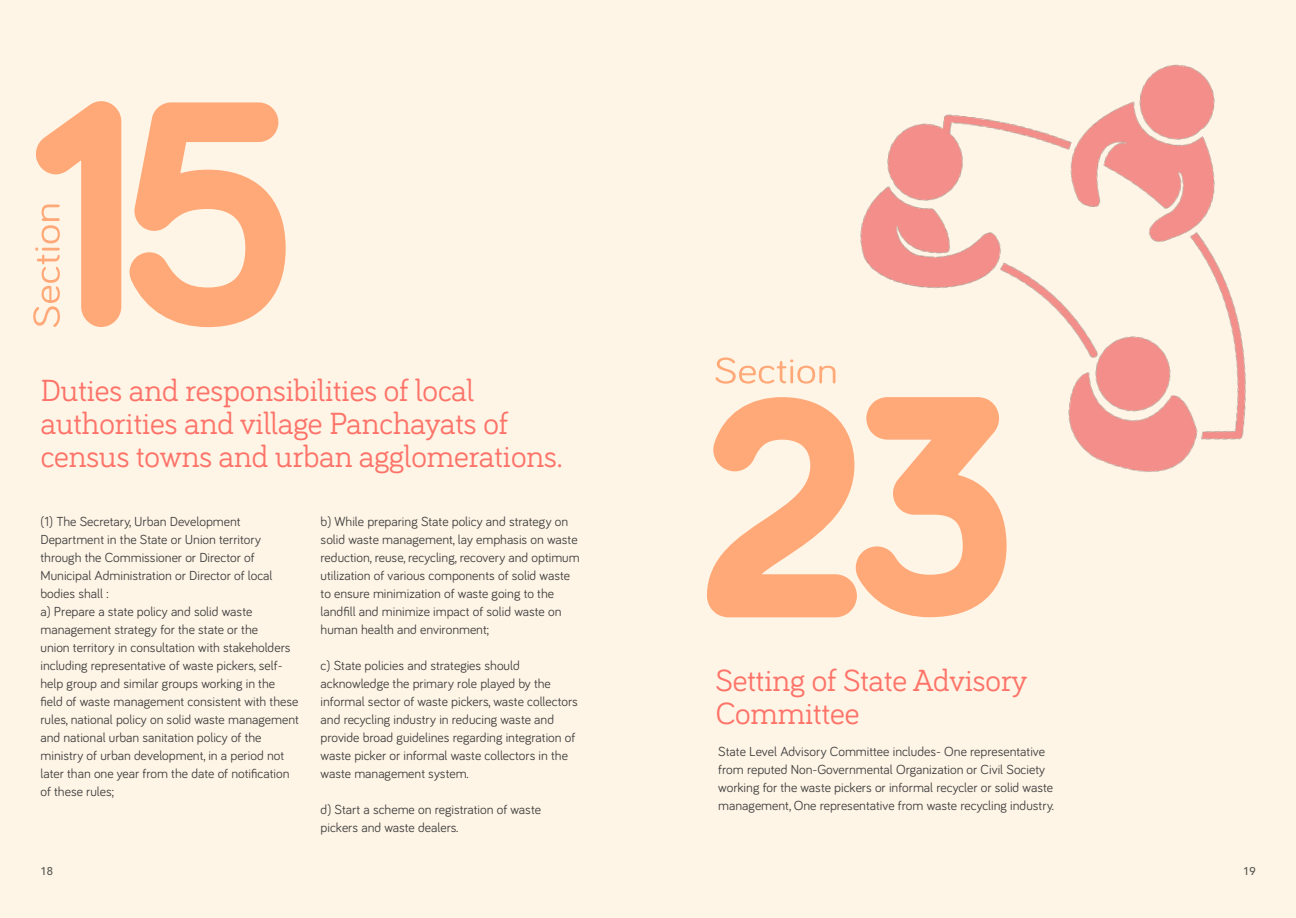
<style>
.page{position:relative;width:1296px;height:918px;background:#fff}
.page>*{position:absolute;margin:0;border:0;box-sizing:border-box;transform-origin:0 0}
.t1{font:31.5px/33px "Bariol Serif";letter-spacing:-.02em;color:#fd7369}
.t2{font:13.5px/18px "Bariol";color:#424242}
.t3{font:500 11.25px "Avenir";color:#53544f}
</style>
<div class="page">
<div style="left:0;top:0;width:648px;height:918px;background:#fff5e6"></div>
<svg style="left:33px;top:101px;width:253px;height:227px"></svg>
<div style="left:643px;top:0;width:653px;height:918px;background:#fff5e6"></div>
<svg style="left:707px;top:357px;width:300px;height:261px"></svg>
<img style="left:816px;top:64px;width:430px;height:434px">
<h1 class="t1" style="left:40px;top:372px;width:524px">Duties and responsibilities of local authorities and village Panchayats of census towns and urban agglomerations.</h1>
<p class="t2" style="left:40px;top:512px;width:260px">(1) The Secretary, Urban Development Department in the State or Union territory through the Commissioner or Director of Municipal Administration or Director of local bodies shall :<br>a) Prepare a state policy and solid waste management strategy for the state or the<br>union territory in consultation with stakeholders including representative of waste pickers, self&shy;help group and similar groups working in the field of waste management consistent with these rules, national policy on solid waste management and national urban sanitation policy of the ministry of urban development, in a period not later than one year from the date of notification of these rules;</p>
<p class="t2" style="left:321px;top:512px;width:261px">b) While preparing State policy and strategy on solid waste management, lay emphasis on waste reduction, reuse, recycling, recovery and optimum utilization of various components of solid waste to ensure minimization of waste going to the landfill and minimize impact of solid waste on human health and environment;</p>
<p class="t2" style="left:321px;top:656px;width:259px">c) State policies and strategies should acknowledge the primary role played by the informal sector of waste pickers, waste collectors and recycling industry in reducing waste and provide broad guidelines regarding integration of waste picker or informal waste collectors in the waste management system.</p>
<p class="t2" style="left:321px;top:800px;width:222px">d) Start a scheme on registration of waste pickers and waste dealers.</p>
<h1 class="t1" style="left:716px;top:662px;width:314px">Setting of State Advisory<br>Committee</h1>
<p class="t2" style="left:718px;top:742px;width:337px">State Level Advisory Committee includes- One representative from reputed Non-Governmental Organization or Civil Society working for the waste pickers or informal recycler or solid waste management, One representative from waste recycling industry.</p>
<p class="t3" style="left:41px;top:862px;width:14px">18</p>
<p class="t3" style="left:1243px;top:862px;width:14px">19</p>
</div>
